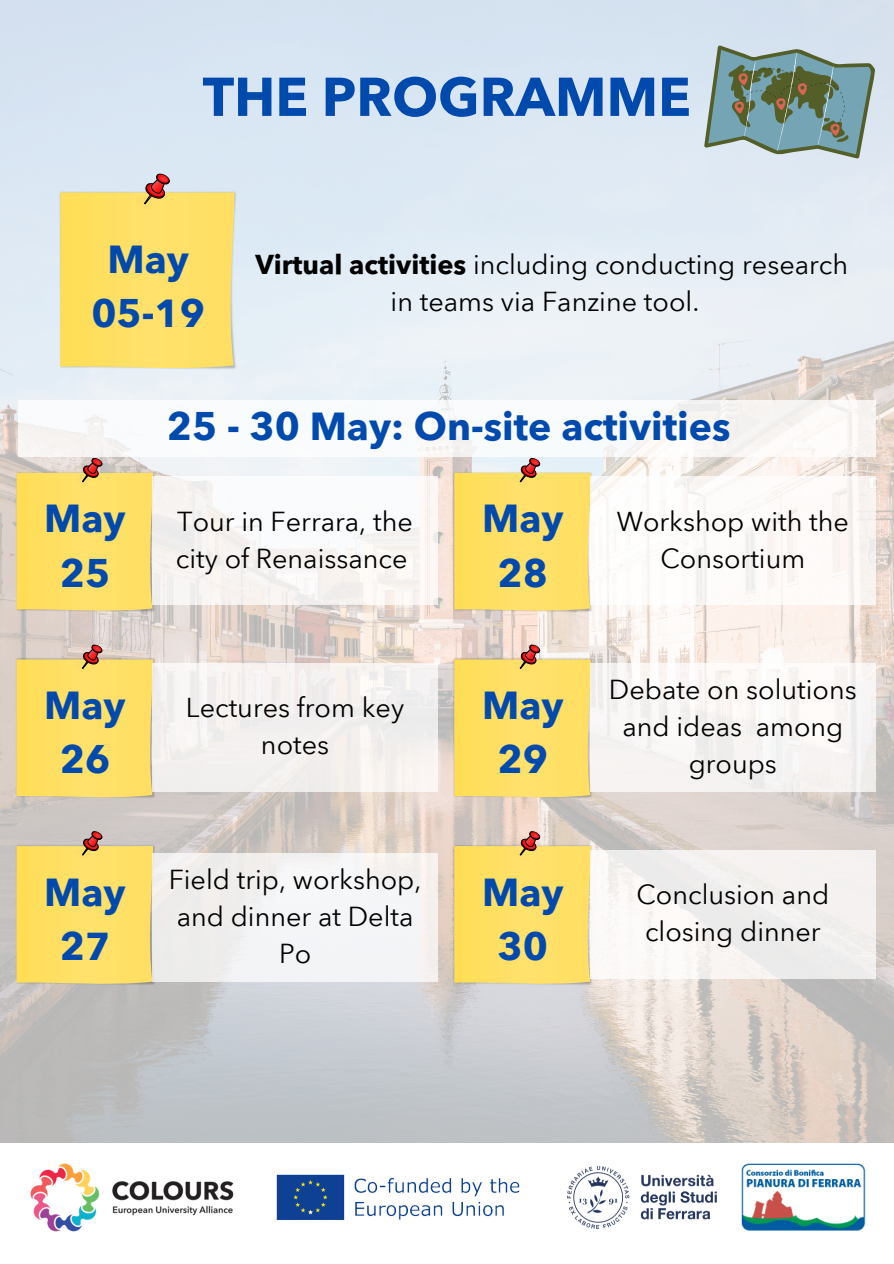
<style>
.page{position:relative;width:894px;height:1264px;background:#fff}
.page>*{position:absolute;margin:0;border:0;box-sizing:border-box;transform-origin:0 0}
.t1{font:700 54px "Avenir Next Arabic";color:#004aad}
.t2{font:700 39px/54px "Avenir Next Arabic";color:#004aad;text-align:center}
.t3{font:27px/37.2px "Avenir Next Arabic";color:#000;text-align:center}
.s1{font-weight:700}
</style>
<div class="page">
<img style="left:30px;top:1163px;width:204px;height:69px">
<img style="left:276px;top:1174px;width:244px;height:46px">
<img style="left:567px;top:1166px;width:149px;height:62px">
<img style="left:741px;top:1163px;width:124px;height:68px">
<img style="left:0;top:0;width:893px;height:1142px">
<svg style="left:704px;top:45px;width:171px;height:114px;background:#86a09b"></svg>
<img style="left:57px;top:189px;width:181px;height:183px">
<svg style="left:60px;top:172px;width:174px;height:199px;background:#f8dd74"></svg>
<div style="left:18px;top:400px;width:857px;height:57px;background:#fff"></div>
<svg style="left:16px;top:457px;width:137px;height:156px;background:#f8da6f"></svg>
<div style="left:152px;top:476px;width:285px;height:129px;background:#f9f6f4"></div>
<svg style="left:16px;top:643px;width:137px;height:157px;background:#f7da6e"></svg>
<div style="left:152px;top:663px;width:285px;height:128px;background:#f3f0ee"></div>
<img style="left:451px;top:470px;width:142px;height:143px">
<svg style="left:454px;top:457px;width:136px;height:156px;background:#f9dd72"></svg>
<div style="left:590px;top:476px;width:285px;height:129px;background:#fff"></div>
<img style="left:451px;top:657px;width:142px;height:143px">
<svg style="left:454px;top:643px;width:136px;height:157px;background:#f9db70"></svg>
<div style="left:590px;top:663px;width:285px;height:128px;background:#f7f4f3"></div>
<svg style="left:16px;top:830px;width:137px;height:156px;background:#f6d96d"></svg>
<div style="left:152px;top:853px;width:285px;height:128px;background:#f3f3f5"></div>
<img style="left:451px;top:843px;width:142px;height:143px">
<svg style="left:454px;top:830px;width:136px;height:156px;background:#f8da6e"></svg>
<div style="left:590px;top:849px;width:285px;height:129px;background:#f4f1f0"></div>
<p class="t1" style="left:203px;top:66px;width:489px">THE PROGRAMME</p>
<p class="t2" style="left:91px;top:232px;width:115px">May<br>05-19</p>
<h1 class="t3" style="left:255px;top:246px;width:594px"><span class="s1">Virtual activities</span> including conducting research in teams via Fanzine tool.</h1>
<p class="t2" style="left:167px;top:399px;width:565px">25 - 30 May: On-site activities</p>
<h2 class="t2" style="left:44px;top:492px;width:83px">May<br>25</h2>
<p class="t3" style="left:176px;top:503px;width:238px;text-align:left">Tour in Ferrara, the city of Renaissance</p>
<h2 class="t2" style="left:44px;top:678px;width:83px">May<br>26</h2>
<p class="t3" style="left:186px;top:689px;width:220px">Lectures from key notes</p>
<h2 class="t2" style="left:482px;top:492px;width:83px">May<br>28</h2>
<p class="t3" style="left:616px;top:503px;width:234px">Workshop with the<br>Consortium</p>
<p class="t2" style="left:482px;top:678px;width:83px">May<br>29</p>
<h2 class="t3" style="left:608px;top:670px;width:249px">Debate on solutions and ideas among groups</h2>
<p class="t2" style="left:44px;top:865px;width:83px">May<br>27</p>
<p class="t3" style="left:169px;top:861px;width:254px">Field trip, workshop, and dinner at Delta<br>Po</p>
<h2 class="t2" style="left:482px;top:865px;width:83px">May<br>30</h2>
<p class="t3" style="left:636px;top:876px;width:194px">Conclusion and closing dinner</p>
</div>
